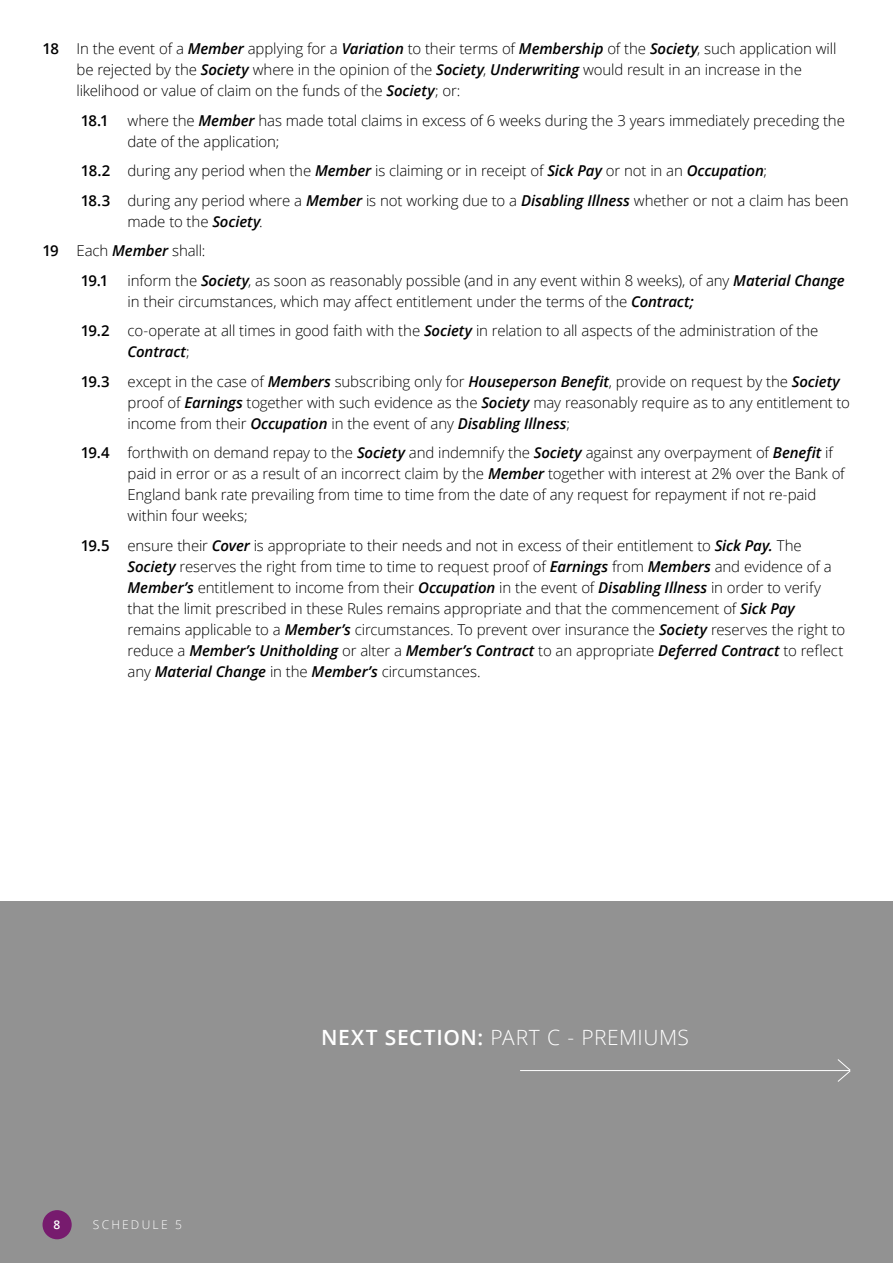
<style>
.page{position:relative;width:893px;height:1263px;background:#fff}
.page>*{position:absolute;margin:0;border:0;box-sizing:border-box;transform-origin:0 0}
.t1{font:300 21px "Open Sans";letter-spacing:.025em;color:#fff}
.t2{font:300 15px/21px "Open Sans";letter-spacing:-.01em;color:#000}
.t3{font:600 15px "Open Sans";color:#000}
.t4{font:300 12px "Open Sans";letter-spacing:.185em;color:#fff}
.t5{font:600 12px "Open Sans";color:#fff}
.s1{font-weight:600}
.s2{font-weight:600;font-style:italic}
</style>
<div class="page">
<div style="left:0;top:901px;width:893px;height:362px;background:#929292"></div>
<div style="left:43px;top:1210px;width:29px;height:29px;background:#771b6e;border-radius:50%"></div>
<hr style="left:520px;top:1070px;width:330px;height:1px;background:#fff">
<svg style="left:837px;top:1059px;width:14px;height:23px"></svg>
<p class="t2" style="left:77px;top:38px;width:761px;text-indent:-34px"><span class="s1">18</span> In the event of a <span class="s2">Member</span> applying for a <span class="s2">Variation</span> to their terms of <span class="s2">Membership</span> of the <span class="s2">Society</span>, such application will be rejected by the <span class="s2">Society</span> where in the opinion of the <span class="s2">Society</span>, <span class="s2">Underwriting</span> would result in an increase in the likelihood or value of claim on the funds of the <span class="s2">Society</span>; or:</p>
<p class="t3" style="left:81px;top:110px;width:29px">18.1</p>
<p class="t2" style="left:128px;top:109px;width:719px">where the <span class="s2">Member</span> has made total claims in excess of 6 weeks during the 3 years immediately preceding the date of the application;</p>
<p class="t2" style="left:81px;top:155px;width:769px;line-height:29.5px"><span class="s1">18.2</span> during any period when the <span class="s2">Member</span> is claiming or in receipt of <span class="s2">Sick Pay</span> or not in an <span class="s2">Occupation</span>;<br><span class="s1">18.3</span> during any period where a <span class="s2">Member</span> is not working due to a <span class="s2">Disabling Illness</span> whether or not a claim has been</p>
<p class="t2" style="left:128px;top:210px;width:137px">made to the <span class="s2">Society</span>.</p>
<p class="t2" style="left:43px;top:240px;width:164px"><span class="s1">19</span> Each <span class="s2">Member</span> shall:</p>
<p class="t3" style="left:81px;top:270px;width:29px">19.1</p>
<p class="t2" style="left:128px;top:269px;width:719px">inform the <span class="s2">Society</span>, as soon as reasonably possible (and in any event within 8 weeks), of any <span class="s2">Material Change </span>in their circumstances, which may affect entitlement under the terms of the <span class="s2">Contract;</span></p>
<p class="t2" style="left:128px;top:320px;width:692px;text-indent:-47px"><span class="s1">19.2</span> co-operate at all times in good faith with the <span class="s2">Society</span> in relation to all aspects of the administration of the<br><span class="s2">Contract</span>;</p>
<p class="t2" style="left:128px;top:370px;width:724px;text-indent:-47px"><span class="s1">19.3</span> except in the case of <span class="s2">Members</span> subscribing only for <span class="s2">Houseperson Benefit</span>, provide on request by the <span class="s2">Society </span>proof of <span class="s2">Earnings</span> together with such evidence as the <span class="s2">Society</span> may reasonably require as to any entitlement to income from their <span class="s2">Occupation</span> in the event of any <span class="s2">Disabling Illness</span>;</p>
<p class="t2" style="left:128px;top:442px;width:719px;text-indent:-47px"><span class="s1">19.4</span> forthwith on demand repay to the <span class="s2">Society</span> and indemnify the <span class="s2">Society</span> against any overpayment of <span class="s2">Benefit</span> if paid in error or as a result of an incorrect claim by the <span class="s2">Member</span> together with interest at 2% over the Bank of England bank rate prevailing from time to time from the date of any request for repayment if not re-paid within four weeks;</p>
<p class="t2" style="left:128px;top:534px;width:719px;text-indent:-47px"><span class="s1">19.5</span> ensure their <span class="s2">Cover</span> is appropriate to their needs and not in excess of their entitlement to <span class="s2">Sick Pay.</span> The <span class="s2">Society</span> reserves the right from time to time to request proof of <span class="s2">Earnings</span> from <span class="s2">Members</span> and evidence of a <span class="s2">Member’s</span> entitlement to income from their <span class="s2">Occupation</span> in the event of <span class="s2">Disabling Illness</span> in order to verify that the limit prescribed in these Rules remains appropriate and that the commencement of <span class="s2">Sick Pay </span>remains applicable to a <span class="s2">Member’s</span> circumstances. To prevent over insurance the <span class="s2">Society</span> reserves the right to reduce a <span class="s2">Member’s Unitholding</span> or alter a <span class="s2">Member’s Contract</span> to an appropriate <span class="s2">Deferred Contract</span> to reflect any <span class="s2">Material Change</span> in the <span class="s2">Member’s</span> circumstances.</p>
<p class="t5" style="left:53px;top:1216px;width:8px">8</p>
<p class="t4" style="left:93px;top:1217px;width:91px">SCHEDULE 5</p>
<h1 class="t1" style="left:321px;top:1023px;width:369px"><span class="s1">NEXT SECTION:</span> PART C - PREMIUMS</h1>
</div>
